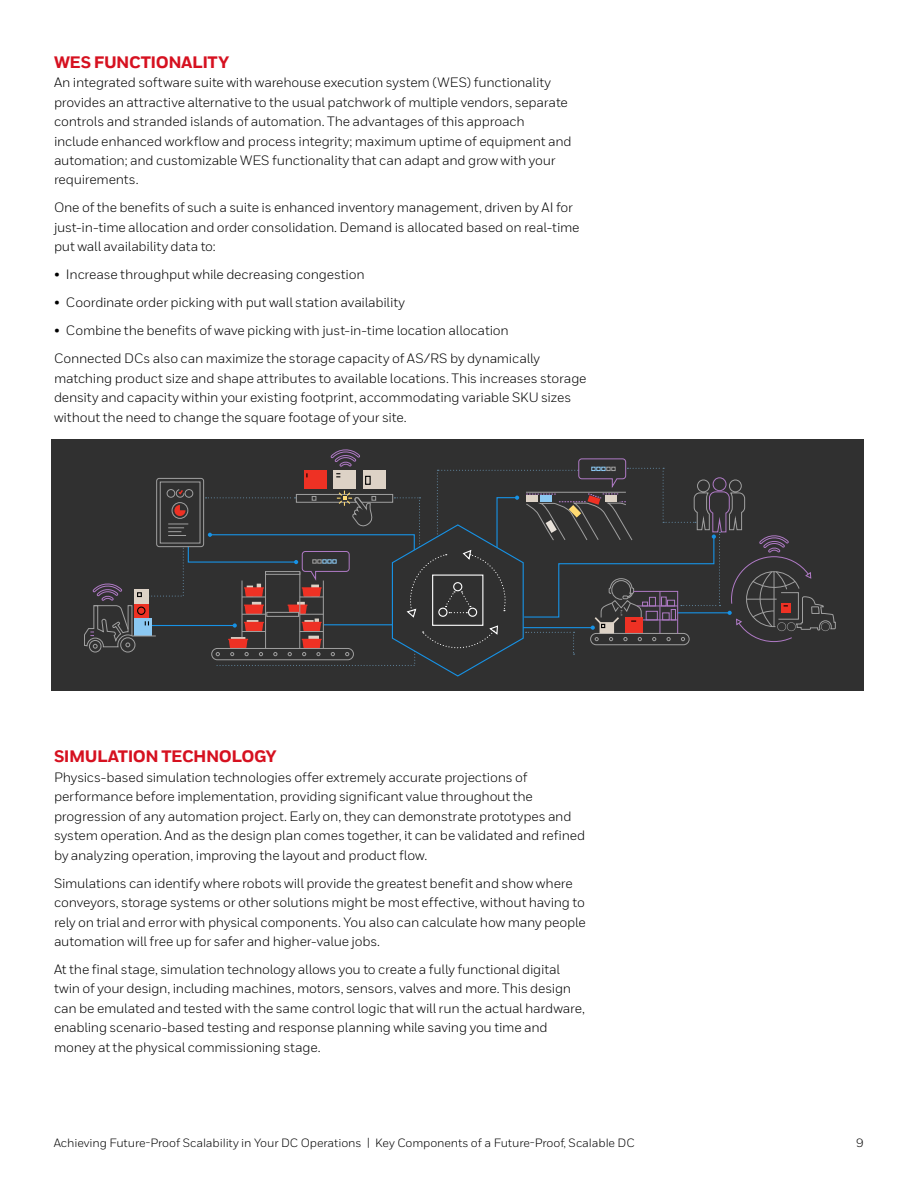
<style>
.page{position:relative;width:918px;height:1188px;background:#fff}
.page>*{position:absolute;margin:0;border:0;box-sizing:border-box;transform-origin:0 0}
.t1{font:800 16.5px "Honeywell Sans TT";letter-spacing:-.03em;color:#d61120}
.t2{font:13.5px/19.5px "Honeywell Sans TT";letter-spacing:-.015em;color:#000}
.t3{font:12px "Honeywell Sans";letter-spacing:-.01em;color:#000}
</style>
<div class="page">
<div style="left:52px;top:440px;width:812px;height:251px;background:#303030"></div>
<svg style="left:84px;top:449px;width:752px;height:228px"></svg>
<p class="t1" style="left:54px;top:52px;width:177px">WES FUNCTIONALITY</p>
<p class="t2" style="left:54px;top:73px;width:519px">An integrated software suite with warehouse execution system (WES) functionality provides an attractive alternative to the usual patchwork of multiple vendors, separate controls and stranded islands of automation. The advantages of this approach include enhanced workflow and process integrity; maximum uptime of equipment and automation; and customizable WES functionality that can adapt and grow with your requirements.</p>
<p class="t2" style="left:54px;top:198px;width:527px">One of the benefits of such a suite is enhanced inventory management, driven by AI for just-in-time allocation and order consolidation. Demand is allocated based on real-time put wall availability data to:</p>
<p class="t2" style="left:54px;top:265px;width:312px">• Increase throughput while decreasing congestion</p>
<p class="t2" style="left:54px;top:293px;width:353px">• Coordinate order picking with put wall station availability</p>
<p class="t2" style="left:54px;top:317px;width:488px;line-height:28px">• Combine the benefits of wave picking with just-in-time location allocation<br>Connected DCs also can maximize the storage capacity of AS/RS by dynamically</p>
<p class="t2" style="left:54px;top:369px;width:534px">matching product size and shape attributes to available locations. This increases storage density and capacity within your existing footprint, accommodating variable SKU sizes without the need to change the square footage of your site.</p>
<p class="t1" style="left:54px;top:746px;width:224px">SIMULATION TECHNOLOGY</p>
<p class="t2" style="left:54px;top:767px;width:533px">Physics-based simulation technologies offer extremely accurate projections of performance before implementation, providing significant value throughout the progression of any automation project. Early on, they can demonstrate prototypes and system operation. And as the design plan comes together, it can be validated and refined by analyzing operation, improving the layout and product flow.</p>
<p class="t2" style="left:54px;top:873px;width:533px">Simulations can identify where robots will provide the greatest benefit and show where conveyors, storage systems or other solutions might be most effective, without having to rely on trial and error with physical components. You also can calculate how many people automation will free up for safer and higher-value jobs.</p>
<p class="t2" style="left:54px;top:960px;width:533px">At the final stage, simulation technology allows you to create a fully functional digital twin of your design, including machines, motors, sensors, valves and more. This design can be emulated and tested with the same control logic that will run the actual hardware, enabling scenario-based testing and response planning while saving you time and money at the physical commissioning stage.</p>
<p class="t3" style="left:54px;top:1135px;width:583px">Achieving Future-Proof Scalability in Your DC Operations | Key Components of a Future-Proof, Scalable DC</p>
<p class="t3" style="left:856px;top:1135px;width:9px">9</p>
</div>
